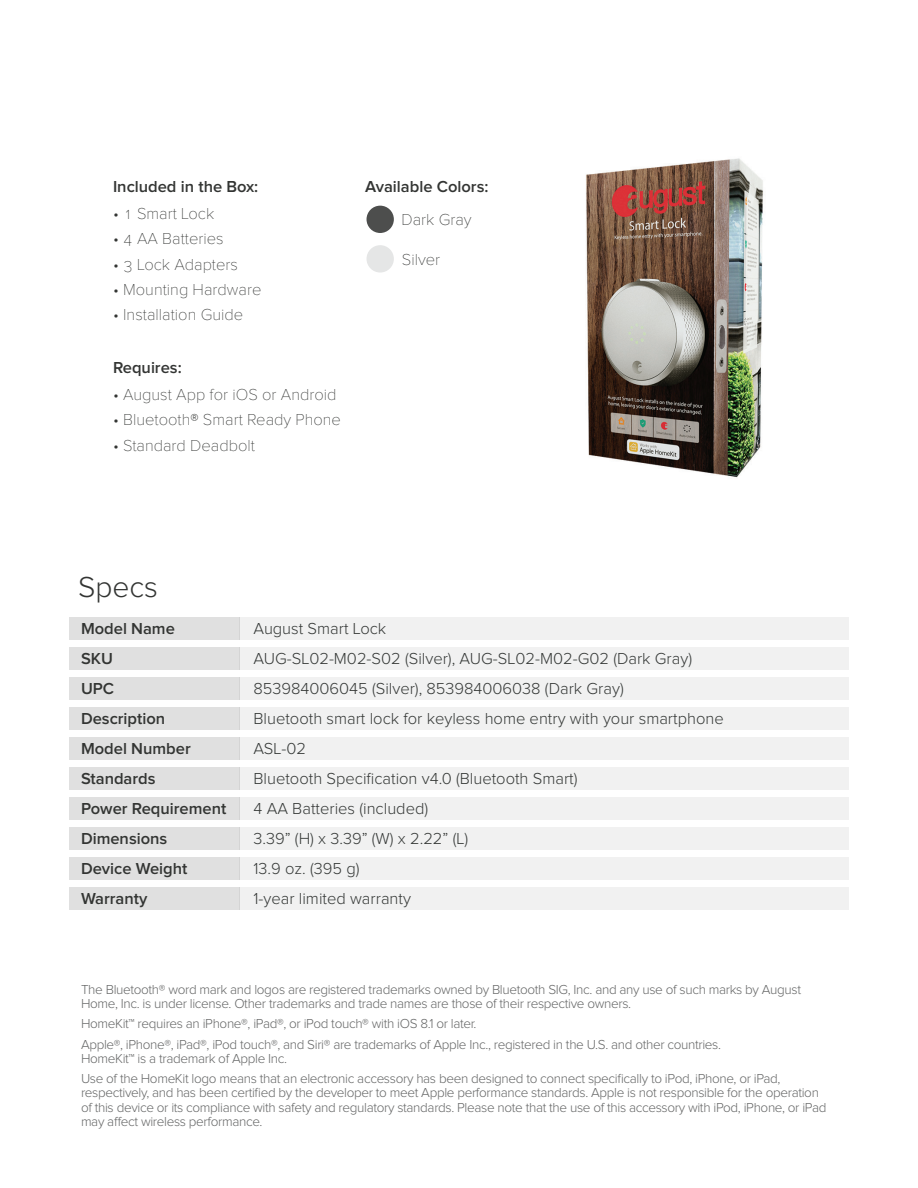
<style>
.page{position:relative;width:918px;height:1188px;background:#fff}
.page>*{position:absolute;margin:0;border:0;box-sizing:border-box;transform-origin:0 0}
.t1{font:300 30px "Proxima Nova";color:#333533}
.t2{font:300 16.5px "Proxima Nova";color:#333533}
.t3{font:100 16.5px "Proxima Nova";color:#333533}
.t4{font:600 16.5px "Proxima Nova";color:#333533}
.t5{font:300 13.5px/14.2px "Proxima Nova";letter-spacing:-.025em;color:#656666}
</style>
<div class="page">
<img style="left:586px;top:158px;width:177px;height:320px">
<div style="left:239px;top:617px;width:610px;height:22px;background:#f1f1f1"></div>
<div style="left:239px;top:647px;width:610px;height:22px;background:#f1f1f1"></div>
<div style="left:239px;top:677px;width:610px;height:22px;background:#f1f1f1"></div>
<div style="left:239px;top:707px;width:610px;height:22px;background:#f1f1f1"></div>
<div style="left:239px;top:737px;width:610px;height:22px;background:#f1f1f1"></div>
<div style="left:239px;top:767px;width:610px;height:22px;background:#f1f1f1"></div>
<div style="left:239px;top:797px;width:610px;height:22px;background:#f1f1f1"></div>
<div style="left:239px;top:827px;width:610px;height:22px;background:#f1f1f1"></div>
<div style="left:239px;top:857px;width:610px;height:22px;background:#f1f1f1"></div>
<div style="left:239px;top:887px;width:610px;height:22px;background:#f1f1f1"></div>
<div style="left:69px;top:617px;width:170px;height:22px;background:#e0e0e0"></div>
<div style="left:69px;top:647px;width:170px;height:22px;background:#e0e0e0"></div>
<div style="left:69px;top:677px;width:170px;height:22px;background:#e0e0e0"></div>
<div style="left:69px;top:707px;width:170px;height:22px;background:#e0e0e0"></div>
<div style="left:69px;top:737px;width:170px;height:22px;background:#e0e0e0"></div>
<div style="left:69px;top:767px;width:170px;height:22px;background:#e0e0e0"></div>
<div style="left:69px;top:797px;width:170px;height:22px;background:#e0e0e0"></div>
<div style="left:69px;top:827px;width:170px;height:22px;background:#e0e0e0"></div>
<div style="left:69px;top:857px;width:170px;height:22px;background:#e0e0e0"></div>
<div style="left:69px;top:887px;width:170px;height:22px;background:#e0e0e0"></div>
<div style="left:367px;top:206px;width:27px;height:27px;background:#4d4e4d;border-radius:50%"></div>
<div style="left:367px;top:245px;width:27px;height:28px;background:#e5e6e6;border-radius:50%"></div>
<p class="t4" style="left:113px;top:178px;width:147px">Included in the Box:</p>
<p class="t3" style="left:113px;top:204px;width:103px">• 1 Smart Lock</p>
<p class="t3" style="left:113px;top:229px;width:112px">• 4 AA Batteries</p>
<p class="t3" style="left:113px;top:255px;width:127px">• 3 Lock Adapters</p>
<p class="t3" style="left:113px;top:280px;width:150px">• Mounting Hardware</p>
<p class="t3" style="left:113px;top:306px;width:132px">• Installation Guide</p>
<p class="t4" style="left:113px;top:360px;width:70px">Requires:</p>
<p class="t3" style="left:113px;top:385px;width:225px">• August App for iOS or Android</p>
<p class="t3" style="left:113px;top:411px;width:229px">• Bluetooth® Smart Ready Phone</p>
<p class="t3" style="left:113px;top:436px;width:144px">• Standard Deadbolt</p>
<p class="t4" style="left:365px;top:179px;width:125px">Available Colors:</p>
<p class="t3" style="left:401px;top:211px;width:72px">Dark Gray</p>
<p class="t3" style="left:402px;top:250px;width:40px">Silver</p>
<h1 class="t1" style="left:78px;top:573px;width:82px">Specs</h1>
<p class="t4" style="left:81px;top:621px;width:95px">Model Name</p>
<p class="t2" style="left:254px;top:621px;width:134px">August Smart Lock</p>
<p class="t4" style="left:81px;top:651px;width:33px">SKU</p>
<p class="t2" style="left:254px;top:651px;width:440px">AUG-SL02-M02-S02 (Silver), AUG-SL02-M02-G02 (Dark Gray)</p>
<p class="t4" style="left:81px;top:681px;width:35px">UPC</p>
<p class="t2" style="left:254px;top:681px;width:372px">853984006045 (Silver), 853984006038 (Dark Gray)</p>
<p class="t4" style="left:81px;top:711px;width:86px">Description</p>
<p class="t2" style="left:254px;top:711px;width:472px">Bluetooth smart lock for keyless home entry with your smartphone</p>
<p class="t4" style="left:81px;top:741px;width:111px">Model Number</p>
<p class="t2" style="left:254px;top:741px;width:54px">ASL-02</p>
<p class="t4" style="left:81px;top:771px;width:76px">Standards</p>
<p class="t2" style="left:254px;top:771px;width:326px">Bluetooth Specification v4.0 (Bluetooth Smart)</p>
<p class="t4" style="left:81px;top:801px;width:147px">Power Requirement</p>
<p class="t2" style="left:254px;top:801px;width:176px">4 AA Batteries (included)</p>
<p class="t4" style="left:81px;top:831px;width:88px">Dimensions</p>
<p class="t2" style="left:254px;top:831px;width:216px">3.39” (H) x 3.39” (W) x 2.22” (L)</p>
<p class="t4" style="left:81px;top:861px;width:108px">Device Weight</p>
<p class="t2" style="left:254px;top:861px;width:108px">13.9 oz. (395 g)</p>
<p class="t4" style="left:81px;top:891px;width:68px">Warranty</p>
<p class="t2" style="left:254px;top:891px;width:159px">1-year limited warranty</p>
<p class="t5" style="left:81px;top:983px;width:722px">The Bluetooth® word mark and logos are registered trademarks owned by Bluetooth SIG, Inc. and any use of such marks by August<br>Home, Inc. is under license. Other trademarks and trade names are those of their respective owners.</p>
<p class="t5" style="left:81px;top:1014px;width:642px;line-height:20.2px">HomeKit™ requires an iPhone®, iPad®, or iPod touch® with iOS 8.1 or later.<br>Apple®, iPhone®, iPad®, iPod touch®, and Siri® are trademarks of Apple Inc., registered in the U.S. and other countries.</p>
<p class="t5" style="left:81px;top:1049px;width:701px;line-height:20.2px">HomeKit™ is a trademark of Apple Inc.<br>Use of the HomeKit logo means that an electronic accessory has been designed to connect specifically to iPod, iPhone, or iPad,</p>
<p class="t5" style="left:81px;top:1086px;width:747px">respectively, and has been certified by the developer to meet Apple performance standards. Apple is not responsible for the operation of this device or its compliance with safety and regulatory standards. Please note that the use of this accessory with iPod, iPhone, or iPad may affect wireless performance.</p>
</div>
